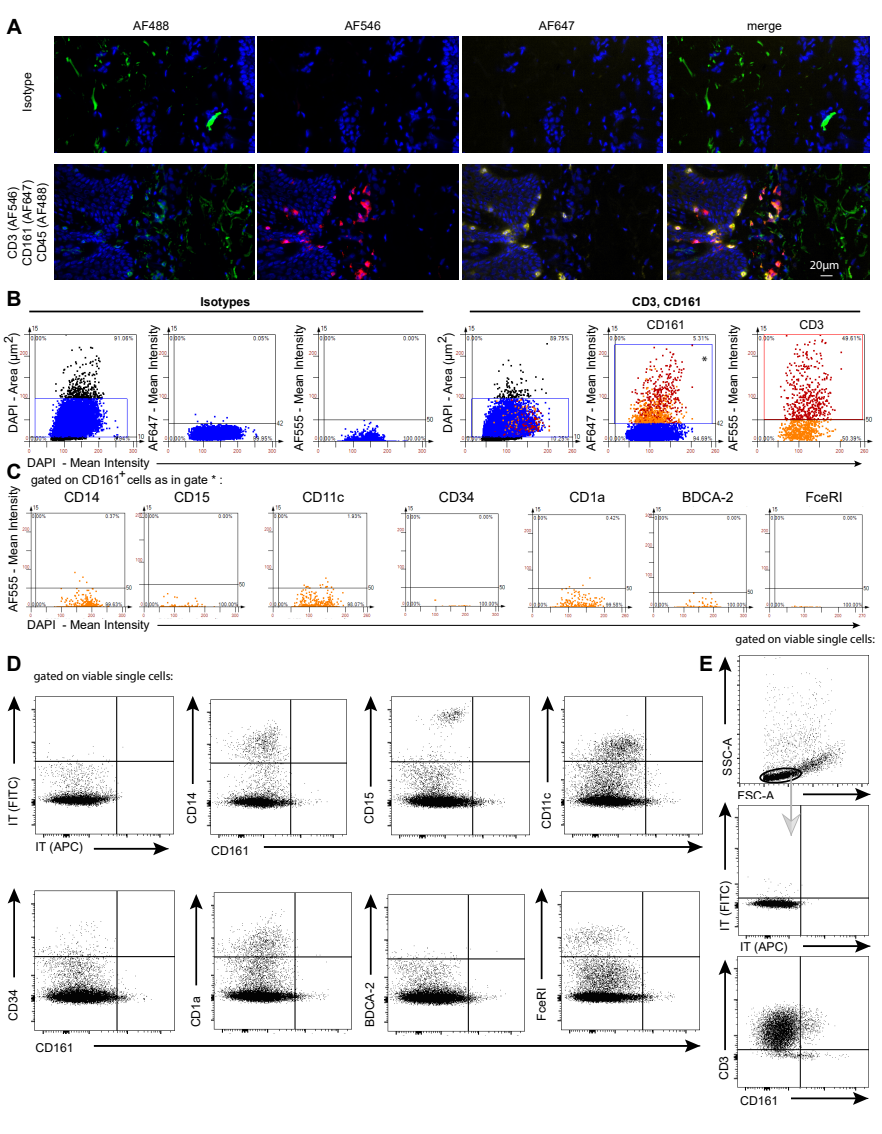
<style>
.page{position:relative;width:882px;height:1134px;background:#fff}
.page>*{position:absolute;margin:0;border:0;box-sizing:border-box;transform-origin:0 0}
.t1{font:700 21px "Arial";color:#000}
.t2{font:14px "Arial";color:#000}
.t3{font:14px "Myriad Pro";color:#000}
.t4{font:12.25px/14.7px "Arial";color:#000;text-align:center}
.t5{font:12.25px "Myriad Pro";color:#000}
.t6{font:700 12.25px "Arial";color:#000}
.t7{font:12.25px "Myriad Pro";color:#fff}
</style>
<div class="page">
<img style="left:55px;top:37px;width:199px;height:115px">
<img style="left:257px;top:37px;width:202px;height:115px">
<img style="left:462px;top:37px;width:201px;height:115px">
<img style="left:667px;top:37px;width:203px;height:115px">
<img style="left:55px;top:164px;width:199px;height:116px">
<img style="left:257px;top:164px;width:202px;height:116px">
<img style="left:462px;top:164px;width:201px;height:116px">
<img style="left:667px;top:164px;width:203px;height:116px">
<img style="left:22px;top:505px;width:114px;height:112px">
<img style="left:136px;top:505px;width:110px;height:112px">
<img style="left:645px;top:507px;width:109px;height:111px">
<img style="left:761px;top:507px;width:109px;height:110px">
<img style="left:397px;top:507px;width:109px;height:109px">
<img style="left:455px;top:326px;width:126px;height:127px">
<img style="left:598px;top:326px;width:126px;height:127px">
<img style="left:747px;top:326px;width:126px;height:127px">
<img style="left:19px;top:326px;width:265px;height:127px">
<img style="left:308px;top:326px;width:126px;height:127px">
<img style="left:524px;top:507px;width:109px;height:111px">
<img style="left:264px;top:505px;width:111px;height:112px">
<hr style="left:157px;top:463px;width:700px;height:1px;background:#000">
<svg style="left:854px;top:461px;width:8px;height:6px"></svg>
<hr style="left:29px;top:311px;width:394px;height:1px;background:#000">
<hr style="left:470px;top:311px;width:390px;height:1px;background:#000">
<hr style="left:157px;top:625px;width:698px;height:1px;background:#000">
<svg style="left:852px;top:622px;width:8px;height:7px"></svg>
<img style="left:31px;top:696px;width:142px;height:142px">
<img style="left:211px;top:892px;width:140px;height:141px">
<img style="left:384px;top:894px;width:141px;height:141px">
<img style="left:733px;top:956px;width:136px;height:134px">
<img style="left:738px;top:655px;width:130px;height:132px">
<img style="left:561px;top:696px;width:141px;height:142px">
<img style="left:206px;top:699px;width:140px;height:139px">
<img style="left:387px;top:696px;width:143px;height:142px">
<img style="left:31px;top:890px;width:143px;height:143px">
<img style="left:557px;top:891px;width:142px;height:142px">
<svg style="left:759px;top:767px;width:44px;height:17px"></svg>
<img style="left:734px;top:805px;width:134px;height:133px">
<hr style="left:790px;top:776px;width:2px;height:46px;background:#b3b3b3">
<svg style="left:782px;top:813px;width:19px;height:23px"></svg>
<hr style="left:94px;top:848px;width:64px;height:2px;background:#000">
<svg style="left:153px;top:842px;width:16px;height:13px"></svg>
<hr style="left:13px;top:706px;width:2px;height:58px;background:#000">
<svg style="left:8px;top:696px;width:13px;height:15px"></svg>
<hr style="left:264px;top:846px;width:428px;height:2px;background:#000">
<svg style="left:687px;top:841px;width:16px;height:12px"></svg>
<hr style="left:192px;top:706px;width:2px;height:78px;background:#000">
<svg style="left:186px;top:696px;width:13px;height:15px"></svg>
<hr style="left:370px;top:706px;width:2px;height:81px;background:#000">
<svg style="left:364px;top:696px;width:13px;height:15px"></svg>
<hr style="left:547px;top:706px;width:2px;height:76px;background:#000">
<svg style="left:541px;top:696px;width:13px;height:15px"></svg>
<hr style="left:13px;top:899px;width:2px;height:78px;background:#000">
<svg style="left:8px;top:888px;width:13px;height:15px"></svg>
<hr style="left:195px;top:904px;width:2px;height:81px;background:#000">
<svg style="left:190px;top:894px;width:13px;height:15px"></svg>
<hr style="left:370px;top:904px;width:2px;height:71px;background:#000">
<svg style="left:364px;top:894px;width:13px;height:15px"></svg>
<hr style="left:541px;top:899px;width:1px;height:80px;background:#000">
<svg style="left:535px;top:888px;width:13px;height:15px"></svg>
<hr style="left:724px;top:667px;width:2px;height:57px;background:#000">
<svg style="left:719px;top:657px;width:13px;height:15px"></svg>
<hr style="left:724px;top:812px;width:2px;height:58px;background:#000">
<svg style="left:719px;top:802px;width:13px;height:15px"></svg>
<hr style="left:724px;top:970px;width:2px;height:80px;background:#000">
<svg style="left:719px;top:960px;width:13px;height:15px"></svg>
<hr style="left:803px;top:794px;width:57px;height:1px;background:#000">
<svg style="left:855px;top:788px;width:15px;height:13px"></svg>
<hr style="left:803px;top:945px;width:57px;height:2px;background:#000">
<svg style="left:855px;top:940px;width:15px;height:13px"></svg>
<hr style="left:791px;top:1098px;width:67px;height:1px;background:#000">
<svg style="left:853px;top:1092px;width:15px;height:13px"></svg>
<hr style="left:94px;top:1045px;width:596px;height:2px;background:#000">
<svg style="left:685px;top:1039px;width:15px;height:13px"></svg>
<svg style="left:821px;top:275px;width:12px;height:1px"></svg>
<h1 class="t1" style="left:7px;top:12px;width:17px">A</h1>
<p class="t4" style="left:20px;top:112px;width:41px;rotate:-90deg">Isotype</p>
<p class="t4" style="left:5px;top:266px;width:87px;rotate:-90deg">CD3 (AF546)<br>CD161 (AF647)<br>CD45 (AF488)</p>
<p class="t4" style="left:133px;top:18px;width:38px">AF488</p>
<p class="t4" style="left:345px;top:18px;width:38px">AF546</p>
<p class="t4" style="left:539px;top:18px;width:38px">AF647</p>
<p class="t4" style="left:747px;top:18px;width:36px">merge</p>
<h1 class="t1" style="left:7px;top:284px;width:17px">B</h1>
<p class="t6" style="left:201px;top:293px;width:51px">Isotypes</p>
<p class="t6" style="left:632px;top:293px;width:71px">CD3, CD161</p>
<p class="t7" style="left:810px;top:257px;width:31px">20μm</p>
<p class="t4" style="left:647px;top:317px;width:40px">CD161</p>
<p class="t4" style="left:800px;top:317px;width:26px">CD3</p>
<p class="t4" style="left:6px;top:433px;width:102px;rotate:-90deg">DAPI - Area (µm )2</p>
<p class="t4" style="left:146px;top:451px;width:128px;rotate:-90deg">AF647 - Mean Intensity</p>
<p class="t4" style="left:292px;top:451px;width:128px;rotate:-90deg">AF555 - Mean Intensity</p>
<p class="t4" style="left:440px;top:433px;width:102px;rotate:-90deg">DAPI - Area (µm )</p>
<p class="t4" style="left:584px;top:451px;width:128px;rotate:-90deg">AF647 - Mean Intensity</p>
<p class="t4" style="left:726px;top:451px;width:128px;rotate:-90deg">AF555 - Mean Intensity</p>
<p class="t4" style="left:6px;top:612px;width:128px;rotate:-90deg">AF555 - Mean Intensity</p>
<p class="t4" style="left:27px;top:617px;width:124px">DAPI - Mean Intensity</p>
<p class="t4" style="left:435px;top:343px;width:8px;rotate:-90deg">2</p>
<p class="t3" style="left:702px;top:352px;width:7px">*</p>
<p class="t4" style="left:27px;top:456px;width:124px">DAPI - Mean Intensity</p>
<h1 class="t1" style="left:7px;top:457px;width:17px">C</h1>
<p class="t4" style="left:119px;top:466px;width:9px">+</p>
<p class="t4" style="left:31px;top:472px;width:194px">gated on CD161 cells as in gate * :</p>
<p class="t2" style="left:64px;top:487px;width:37px">CD14</p>
<p class="t2" style="left:174px;top:487px;width:37px">CD15</p>
<p class="t2" style="left:302px;top:487px;width:43px">CD11c</p>
<p class="t2" style="left:439px;top:487px;width:37px">CD34</p>
<p class="t2" style="left:569px;top:487px;width:37px">CD1a</p>
<p class="t2" style="left:682px;top:487px;width:53px">BDCA-2</p>
<p class="t2" style="left:805px;top:487px;width:39px">FceRI</p>
<h1 class="t1" style="left:7px;top:649px;width:17px">D</h1>
<h1 class="t1" style="left:699px;top:649px;width:16px">E</h1>
<p class="t5" style="left:34px;top:668px;width:141px">gated on viable single cells:</p>
<p class="t5" style="left:736px;top:631px;width:141px">gated on viable single cells:</p>
<p class="t4" style="left:6px;top:826px;width:51px;rotate:-90deg">IT (FITC)</p>
<p class="t4" style="left:185px;top:824px;width:33px;rotate:-90deg">CD14</p>
<p class="t4" style="left:362px;top:824px;width:33px;rotate:-90deg">CD15</p>
<p class="t4" style="left:539px;top:829px;width:38px;rotate:-90deg">CD11c</p>
<p class="t4" style="left:36px;top:839px;width:49px">IT (APC)</p>
<p class="t4" style="left:211px;top:843px;width:40px">CD161</p>
<p class="t4" style="left:720px;top:776px;width:39px;rotate:-90deg">SSC-A</p>
<p class="t4" style="left:738px;top:788px;width:38px">FSC-A</p>
<p class="t4" style="left:6px;top:1021px;width:33px;rotate:-90deg">CD34</p>
<p class="t4" style="left:189px;top:1027px;width:33px;rotate:-90deg">CD1a</p>
<p class="t4" style="left:36px;top:1040px;width:40px">CD161</p>
<p class="t4" style="left:363px;top:1027px;width:46px;rotate:-90deg">BDCA-2</p>
<p class="t4" style="left:534px;top:1021px;width:34px;rotate:-90deg">FceRI</p>
<p class="t4" style="left:717px;top:931px;width:51px;rotate:-90deg">IT (FITC)</p>
<p class="t4" style="left:740px;top:939px;width:49px">IT (APC)</p>
<p class="t4" style="left:717px;top:1080px;width:26px;rotate:-90deg">CD3</p>
<p class="t4" style="left:740px;top:1093px;width:40px">CD161</p>
</div>
